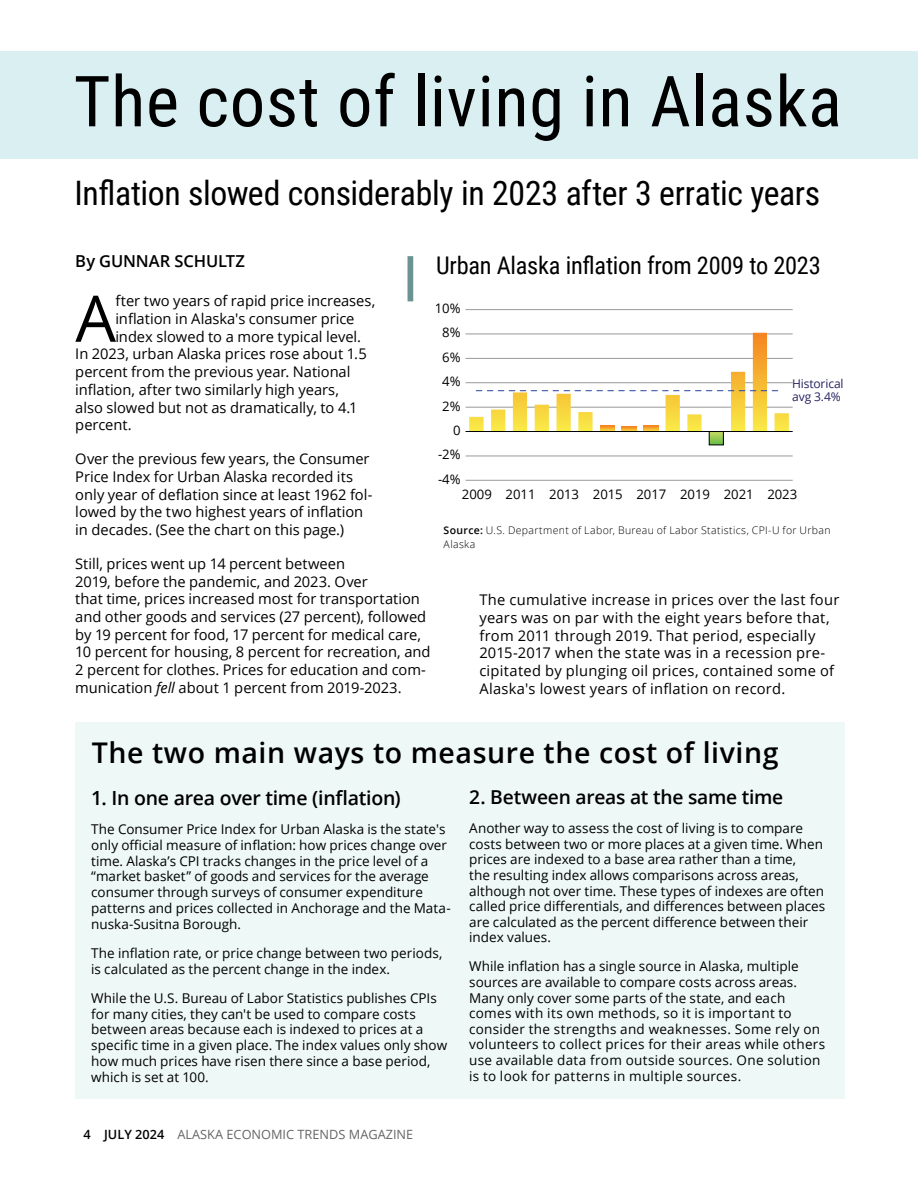
<style>
.page{position:relative;width:918px;height:1188px;background:#fff}
.page>*{position:absolute;margin:0;border:0;box-sizing:border-box;transform-origin:0 0}
.Page_Header_-_Blue{font:70.5px "Roboto Condensed";letter-spacing:.01em;color:#000}
.Text{font:64.35px "Open Sans";color:#000}
.Page_Header_-_Blue-2{font:33.75px "Roboto Condensed";letter-spacing:-.01em;color:#000}
.t1{font:600 28.5px "Open Sans";letter-spacing:.02em;color:#000}
.Exhibit_heads{font:24.3px "Roboto Condensed";letter-spacing:-.01em;color:#000}
.AT_article_text{font:600 19.5px "Open Sans";letter-spacing:-.015em;color:#000}
.AT_article_text-2{font:600 19.2px "Open Sans";letter-spacing:-.015em;color:#000}
.Byline{font:600 16.5px "Open Sans";letter-spacing:-.01em;color:#000}
.Text-2{font:14.7px/17.7px "Open Sans";color:#000}
.AT_article_text-3{font:13.5px/15.8px "Open Sans";color:#000}
.AT_article_text-4{font:13.5px/15.6px "Open Sans";letter-spacing:.02em;color:#000}
.t2{font:13.2px "Open Sans";letter-spacing:-.005em;color:#000}
.t3{font:12.75px "Open Sans";color:#666}
.t4{font:12px/13.2px "Open Sans";letter-spacing:-.01em;color:#272361}
.Text-3{font:300 10.5px/13.5px "Open Sans";letter-spacing:.03em;color:#000}
.s1{font-style:italic}
.s2{font-weight:600}
.s3{font-weight:600;color:#000}
</style>
<div class="page">
<div style="left:0;top:51px;width:918px;height:108px;background:#d7eff2"></div>
<hr style="left:466px;top:309px;width:327px;height:1px;background:#999998">
<hr style="left:466px;top:334px;width:327px;height:1px;background:#999998">
<hr style="left:466px;top:358px;width:327px;height:1px;background:#999998">
<hr style="left:466px;top:382px;width:327px;height:1px;background:#999998">
<hr style="left:466px;top:407px;width:327px;height:1px;background:#999998">
<hr style="left:466px;top:456px;width:327px;height:1px;background:#999998">
<hr style="left:466px;top:480px;width:327px;height:1px;background:#999998">
<svg style="left:711px;top:433px;width:11px;height:10px"></svg>
<div style="left:709px;top:431px;width:15px;height:14px;border:1px solid #000"></div>
<hr style="left:466px;top:431px;width:327px;height:1px;background:#000">
<svg style="left:469px;top:333px;width:320px;height:98px"></svg>
<div style="left:408px;top:256px;width:5px;height:45px;background:#6a9392"></div>
<div style="left:75px;top:722px;width:770px;height:376px;background:#eef8f6"></div>
<p class="Page_Header_-_Blue" style="left:74px;top:52px;width:770px">The cost of living in Alaska</p>
<p class="Page_Header_-_Blue-2" style="left:74px;top:169px;width:747px">Inflation slowed considerably in 2023 after 3 erratic years</p>
<p class="Byline" style="left:75px;top:250px;width:171px">By GUNNAR SCHULTZ</p>
<p class="Text" style="left:75px;top:274px;width:42px">A</p>
<p class="Text-2" style="left:115px;top:292px;width:262px">fter two years of rapid price increases,</p>
<p class="Exhibit_heads" style="left:436px;top:249px;width:386px">Urban Alaska inflation from 2009 to 2023</p>
<p class="t2" style="left:435px;top:299px;width:27px">10%</p>
<p class="Text-2" style="left:115px;top:310px;width:241px">inflation in Alaska's consumer price</p>
<p class="Text-2" style="left:115px;top:327px;width:247px">index slowed to a more typical level.</p>
<p class="Text-2" style="left:75px;top:345px;width:293px">In 2023, urban Alaska prices rose about 1.5</p>
<p class="Text-2" style="left:75px;top:363px;width:277px">percent from the previous year. National</p>
<p class="Text-2" style="left:75px;top:380px;width:265px">inflation, after two similarly high years,</p>
<p class="Text-2" style="left:75px;top:398px;width:284px">also slowed but not as dramatically, to 4.1</p>
<p class="Text-2" style="left:75px;top:416px;width:58px">percent.</p>
<p class="Text-2" style="left:75px;top:450px;width:299px">Over the previous few years, the Consumer Price Index for Urban Alaska recorded its only year of deflation since at least 1962 fol&shy;lowed by the two highest years of inflation in decades. (See the chart on this page.)</p>
<p class="Text-2" style="left:75px;top:554px;width:357px">Still, prices went up 14 percent between<br>2019, before the pandemic, and 2023. Over<br>that time, prices increased most for transportation and other goods and services (27 percent), followed by 19 percent for food, 17 percent for medical care, 10 percent for housing, 8 percent for recreation, and 2 percent for clothes. Prices for education and com&shy;munication <span class="s1">fell</span> about 1 percent from 2019-2023.</p>
<p class="t2" style="left:442px;top:323px;width:20px">8%</p>
<p class="t2" style="left:442px;top:348px;width:20px">6%</p>
<p class="t2" style="left:442px;top:372px;width:20px">4%</p>
<p class="t4" style="left:792px;top:377px;width:53px">Historical avg 3.4%</p>
<p class="t2" style="left:442px;top:397px;width:20px">2%</p>
<p class="t2" style="left:453px;top:421px;width:9px">0</p>
<p class="t2" style="left:438px;top:445px;width:24px">-2%</p>
<p class="t2" style="left:438px;top:470px;width:24px">-4%</p>
<p class="t2" style="left:462px;top:485px;width:337px">2009 2011 2013 2015 2017 2019 2021 2023</p>
<p class="Text-3" style="left:444px;top:523px;width:388px"><span class="s2">Source:</span> U.S. Department of Labor, Bureau of Labor Statistics, CPI-U for Urban<br>Alaska</p>
<p class="Text-2" style="left:479px;top:591px;width:361px">The cumulative increase in prices over the last four years was on par with the eight years before that, from 2011 through 2019. That period, especially 2015-2017 when the state was in a recession pre&shy;cipitated by plunging oil prices, contained some of Alaska's lowest years of inflation on record.</p>
<p class="t1" style="left:92px;top:733px;width:688px">The two main ways to measure the cost of living</p>
<p class="AT_article_text" style="left:91px;top:784px;width:311px">1. In one area over time (inflation)</p>
<p class="AT_article_text-3" style="left:91px;top:821px;width:361px">The Consumer Price Index for Urban Alaska is the state's only official measure of inflation: how prices change over time. Alaska’s CPI tracks changes in the price level of a “market basket” of goods and services for the average consumer through surveys of consumer expenditure patterns and prices collected in Anchorage and the Mata&shy;nuska-Susitna Borough.</p>
<p class="AT_article_text-3" style="left:91px;top:945px;width:353px">The inflation rate, or price change between two periods, is calculated as the percent change in the index.</p>
<p class="AT_article_text-3" style="left:91px;top:990px;width:357px">While the U.S. Bureau of Labor Statistics publishes CPIs for many cities, they can't be used to compare costs between areas because each is indexed to prices at a specific time in a given place. The index values only show how much prices have risen there since a base period, which is set at 100.</p>
<p class="t3" style="left:84px;top:1126px;width:331px"><span class="s3">4 JULY 2024</span> ALASKA ECONOMIC TRENDS MAGAZINE</p>
<p class="AT_article_text-2" style="left:469px;top:784px;width:316px">2. Between areas at the same time</p>
<p class="AT_article_text-3" style="left:469px;top:820px;width:358px">Another way to assess the cost of living is to compare costs between two or more places at a given time. When prices are indexed to a base area rather than a time,<br>the resulting index allows comparisons across areas, although not over time. These types of indexes are often called price differentials, and differences between places are calculated as the percent difference between their index values.</p>
<p class="AT_article_text-4" style="left:469px;top:958px;width:358px">While inflation has a single source in Alaska, multiple sources are available to compare costs across areas.<br>Many only cover some parts of the state, and each comes with its own methods, so it is important to consider the strengths and weaknesses. Some rely on volunteers to collect prices for their areas while others use available data from outside sources. One solution is to look for patterns in multiple sources.</p>
</div>
